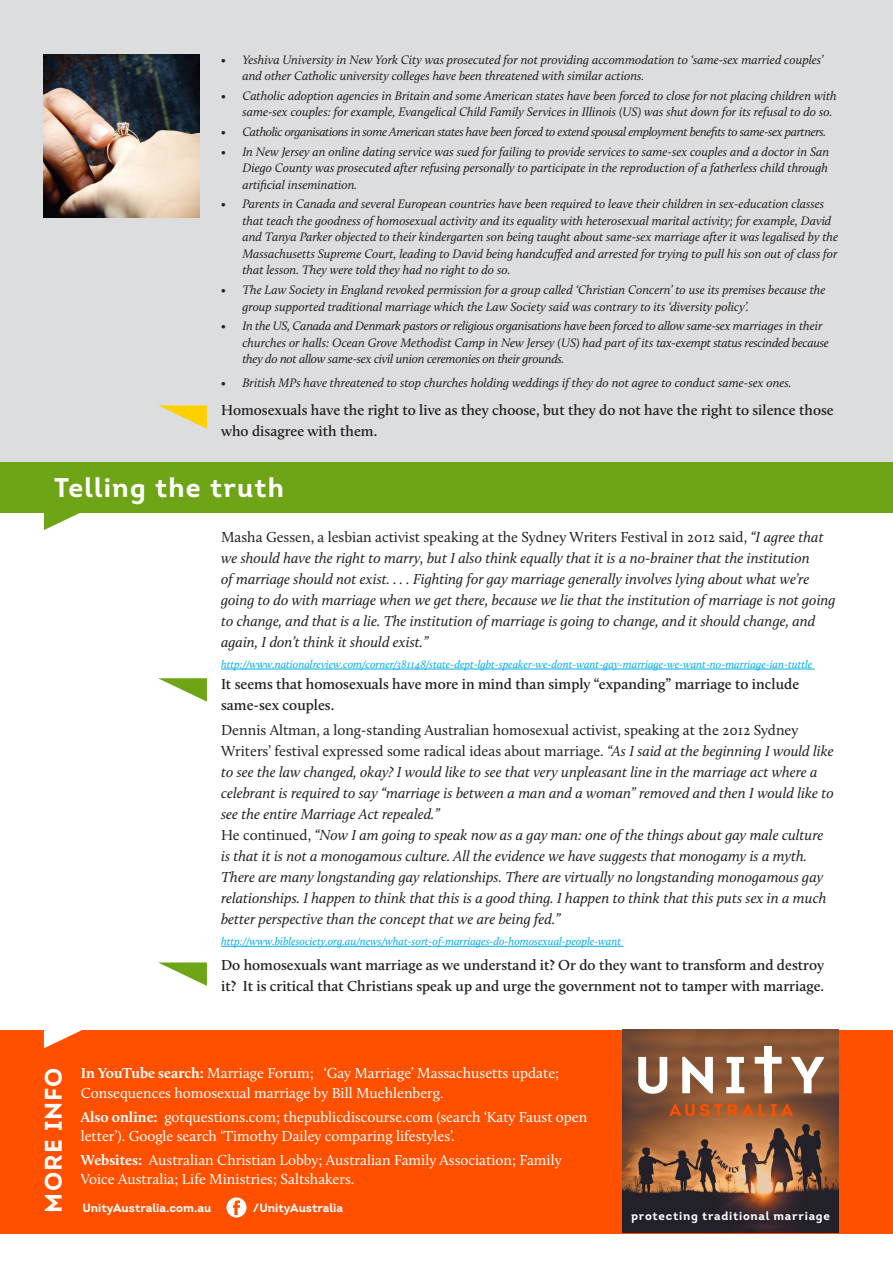
<style>
.page{position:relative;width:893px;height:1263px;background:#fff}
.page>*{position:absolute;margin:0;border:0;box-sizing:border-box;transform-origin:0 0}
.t1{font:700 27px "Intro";letter-spacing:.045em;color:#fff}
.t2{font:700 24px "Intro";letter-spacing:.05em;color:#fff}
.t3{font:700 16.8px "Intro";letter-spacing:.205em;color:#ff5000}
.t4{font:italic 15px/21px "Calluna";color:#231f20}
.t5{font:15px/19.5px "Calluna";color:#fff}
.t6{font:600 15px/21px "Calluna";color:#231f20}
.t7{font:italic 12.75px/16.5px "Calluna";color:#231f20}
.t8{font:italic 12.75px/16.5px "Calluna";letter-spacing:-.02em;color:#231f20}
.t9{font:italic 12.75px "Calluna";letter-spacing:-.03em;color:#231f20}
.t10{font:700 12px "Intro";color:#fff}
.t11{font:700 11.7px "Intro";letter-spacing:.06em;color:#fff}
.t12{font:italic 11.25px "Calluna";color:#00aeef}
.s1{font-style:normal}
.s2{font-weight:700}
</style>
<div class="page">
<div style="left:0;top:0;width:893px;height:469px;background:#dcdddf"></div>
<div style="left:0;top:462px;width:893px;height:50px;background:#6ea516"></div>
<div style="left:0;top:1030px;width:893px;height:203px;background:#ff5000"></div>
<svg style="left:44px;top:512px;width:65px;height:18px"></svg>
<svg style="left:44px;top:1030px;width:38px;height:18px"></svg>
<img style="left:622px;top:1030px;width:217px;height:203px">
<svg style="left:638px;top:1057px;width:186px;height:37px"></svg>
<div style="left:764px;top:1046px;width:8px;height:29px;background:#fff"></div>
<hr style="left:221px;top:669px;width:594px;height:1px;background:#00aeef">
<hr style="left:221px;top:946px;width:403px;height:1px;background:#00aeef">
<img style="left:44px;top:54px;width:155px;height:163px">
<svg style="left:158px;top:962px;width:49px;height:24px"></svg>
<svg style="left:158px;top:678px;width:49px;height:24px"></svg>
<svg style="left:158px;top:405px;width:49px;height:24px"></svg>
<svg style="left:226px;top:1197px;width:21px;height:20px"></svg>
<p class="t7" style="left:242px;top:51px;width:583px;text-indent:-21px">• Yeshiva University in New York City was prosecuted for not providing accommodation to ‘same-sex married couples’ and other Catholic university colleges have been threatened with similar actions.</p>
<p class="t7" style="left:242px;top:87px;width:596px;text-indent:-21px">• Catholic adoption agencies in Britain and some American states have been forced to close for not placing children with same-sex couples: for example, Evangelical Child Family Services in Illinois (US) was shut down for its refusal to do so.</p>
<p class="t9" style="left:221px;top:124px;width:607px">• Catholic organisations in some American states have been forced to extend spousal employment benefits to same-sex partners.</p>
<p class="t7" style="left:242px;top:143px;width:588px;text-align:justify;text-indent:-21px">• In New Jersey an online dating service was sued for failing to provide services to same-sex couples and a doctor in San Diego County was prosecuted after refusing personally to participate in the reproduction of a fatherless child through artificial insemination.</p>
<p class="t7" style="left:242px;top:196px;width:597px;text-indent:-21px">• Parents in Canada and several European countries have been required to leave their children in sex-education classes that teach the goodness of homosexual activity and its equality with heterosexual marital activity; for example, David and Tanya Parker objected to their kindergarten son being taught about same-sex marriage after it was legalised by the Massachusetts Supreme Court, leading to David being handcuffed and arrested for trying to pull his son out of class for that lesson. They were told they had no right to do so.</p>
<p class="t7" style="left:242px;top:281px;width:585px;text-indent:-21px">• The Law Society in England revoked permission for a group called ‘Christian Concern’ to use its premises because the group supported traditional marriage which the Law Society said was contrary to its ‘diversity policy’.</p>
<p class="t8" style="left:242px;top:318px;width:588px;text-indent:-21px">• In the US, Canada and Denmark pastors or religious organisations have been forced to allow same-sex marriages in their churches or halls: Ocean Grove Methodist Camp in New Jersey (US) had part of its tax-exempt status rescinded because they do not allow same-sex civil union ceremonies on their grounds.</p>
<p class="t7" style="left:221px;top:375px;width:572px">• British MPs have threatened to stop churches holding weddings if they do not agree to conduct same-sex ones.</p>
<p class="t6" style="left:221px;top:399px;width:614px">Homosexuals have the right to live as they choose, but they do not have the right to silence those who disagree with them.</p>
<p class="t1" style="left:54px;top:470px;width:231px">Telling the truth</p>
<p class="t4" style="left:221px;top:526px;width:616px"><span class="s1">Masha Gessen, a lesbian activist speaking at the Sydney Writers Festival in 2012 said,</span> “I agree that we should have the right to marry, but I also think equally that it is a no-brainer that the institution<br>of marriage should not exist. . . . Fighting for gay marriage generally involves lying about what we’re going to do with marriage when we get there, because we lie that the institution of marriage is not going to change, and that is a lie. The institution of marriage is going to change, and it should change, and again, I don’t think it should exist.”</p>
<p class="t12" style="left:221px;top:657px;width:593px">http://www.nationalreview.com/corner/381148/state-dept-lgbt-speaker-we-dont-want-gay-marriage-we-want-no-marriage-ian-tuttle</p>
<p class="t6" style="left:221px;top:673px;width:580px">It seems that homosexuals have more in mind than simply “expanding” marriage to include same-sex couples.</p>
<p class="t4" style="left:221px;top:719px;width:614px"><span class="s1">Dennis Altman, a long-standing Australian homosexual activist, speaking at the 2012 Sydney Writers’ festival expressed some radical ideas about marriage.</span> “As I said at the beginning I would like to see the law changed, okay? I would like to see that very unpleasant line in the marriage act where a celebrant is required to say “marriage is between a man and a woman” removed and then I would like to see the entire Marriage Act repealed.”</p>
<p class="t4" style="left:221px;top:824px;width:607px"><span class="s1">He continued,</span> “Now I am going to speak now as a gay man: one of the things about gay male culture is that it is not a monogamous culture. All the evidence we have suggests that monogamy is a myth.<br>There are many longstanding gay relationships. There are virtually no longstanding monogamous gay relationships. I happen to think that this is a good thing. I happen to think that this puts sex in a much better perspective than the concept that we are being fed.”</p>
<p class="t12" style="left:221px;top:934px;width:401px">http://www.biblesociety.org.au/news/what-sort-of-marriages-do-homosexual-people-want</p>
<p class="t6" style="left:221px;top:955px;width:605px">Do homosexuals want marriage as we understand it? Or do they want to transform and destroy it? It is critical that Christians speak up and urge the government not to tamper with marriage.</p>
<p class="t2" style="left:38px;top:1212px;width:147px;rotate:-90deg">MORE INFO</p>
<p class="t5" style="left:81px;top:1063px;width:480px"><span class="s2">In YouTube search:</span> Marriage Forum; ‘Gay Marriage’ Massachusetts update;<br>Consequences homosexual marriage by Bill Muehlenberg.</p>
<p class="t5" style="left:81px;top:1106px;width:508px"><span class="s2">Also online:</span> gotquestions.com; thepublicdiscourse.com (search ‘Katy Faust open letter’). Google search ‘Timothy Dailey comparing lifestyles’.</p>
<p class="t5" style="left:81px;top:1150px;width:482px"><span class="s2">Websites:</span> Australian Christian Lobby; Australian Family Association; Family<br>Voice Australia; Life Ministries; Saltshakers.</p>
<p class="t10" style="left:82px;top:1200px;width:130px">UnityAustralia.com.au</p>
<p class="t10" style="left:253px;top:1200px;width:92px">/UnityAustralia</p>
<p class="t3" style="left:669px;top:1099px;width:125px">AUSTRALIA</p>
<p class="t11" style="left:631px;top:1209px;width:200px">protecting traditional marriage</p>
</div>
